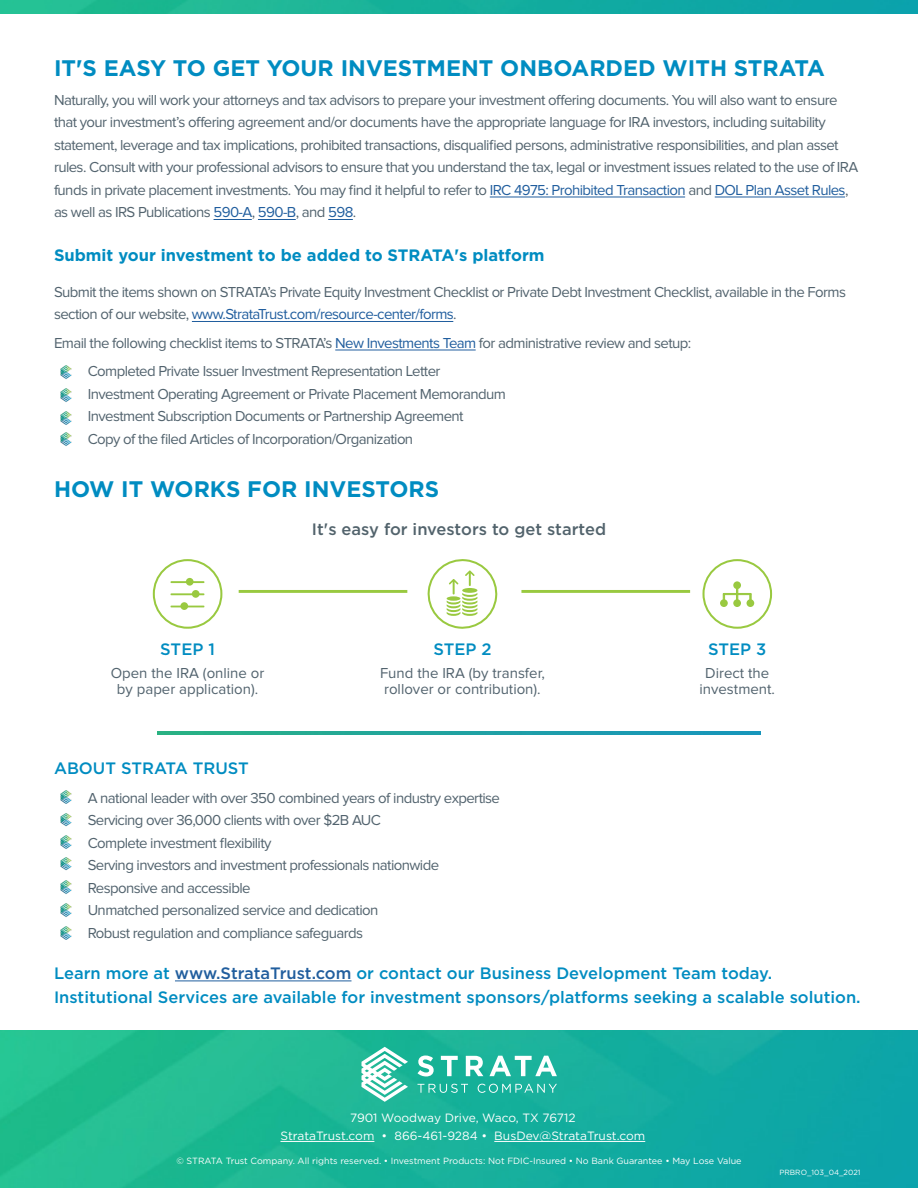
<style>
.page{position:relative;width:918px;height:1188px;background:#fff}
.page>*{position:absolute;margin:0;border:0;box-sizing:border-box;transform-origin:0 0}
.t1{font:700 22.5px "Gotham";color:#008cc1}
.t2{font:500 16.5px/24px "Gotham";color:#008cc1}
.t3{font:700 16.5px "Gotham";color:#008cc1}
.t4{font:500 16.5px "Gotham";color:#52636c}
.t5{font:15px/22.5px "Proxima Nova";letter-spacing:-.04em;color:#52636e}
.t6{font:15px/16.5px "Proxima Nova";color:#52636e;text-align:center}
.t7{font:12px/18px "Gotham";color:#fff;text-align:center}
.t8{font:9px "Gotham";color:#fff}
.t9{font:7.5px "Gotham";color:#fff}
.s1{color:#215e9e}
</style>
<div class="page">
<img style="left:0;top:1031px;width:918px;height:157px">
<hr style="left:490px;top:197px;width:195px;height:1px;background:#215e9e">
<hr style="left:715px;top:197px;width:130px;height:1px;background:#215e9e">
<hr style="left:214px;top:219px;width:38px;height:1px;background:#215e9e">
<hr style="left:258px;top:219px;width:38px;height:1px;background:#215e9e">
<svg style="left:328px;top:219px;width:25px;height:1px"></svg>
<hr style="left:192px;top:321px;width:261px;height:1px;background:#215e9e">
<hr style="left:335px;top:350px;width:141px;height:1px;background:#215e9e">
<hr style="left:175px;top:980px;width:177px;height:1px;background:#215e9e">
<div style="left:153px;top:559px;width:69px;height:70px;border:2px solid #99c940;border-radius:50%"></div>
<div style="left:171px;top:582px;width:33px;height:1px;border:1px solid #99c940"></div>
<div style="left:171px;top:594px;width:33px;height:1px;border:1px solid #99c940"></div>
<div style="left:171px;top:606px;width:33px;height:1px;border:1px solid #99c940"></div>
<div style="left:180px;top:602px;width:8px;height:8px;background:#99c940;border-radius:50%"></div>
<div style="left:192px;top:590px;width:8px;height:8px;background:#99c940;border-radius:50%"></div>
<div style="left:186px;top:578px;width:8px;height:8px;background:#99c940;border-radius:50%"></div>
<svg style="left:427px;top:559px;width:71px;height:70px"></svg>
<div style="left:702px;top:559px;width:70px;height:70px;border:2px solid #99c940;border-radius:50%"></div>
<div style="left:733px;top:599px;width:8px;height:8px;background:#99c940;border-radius:50%"></div>
<div style="left:733px;top:581px;width:8px;height:8px;background:#99c940;border-radius:50%"></div>
<div style="left:720px;top:599px;width:8px;height:8px;background:#99c940;border-radius:50%"></div>
<div style="left:747px;top:599px;width:7px;height:8px;background:#99c940;border-radius:50%"></div>
<div style="left:723px;top:593px;width:28px;height:2px;border:1px solid #99c940"></div>
<svg style="left:736px;top:589px;width:2px;height:10px"></svg>
<hr style="left:521px;top:590px;width:169px;height:3px;background:#99c940">
<hr style="left:239px;top:590px;width:168px;height:3px;background:#99c940">
<img style="left:158px;top:732px;width:602px;height:3px">
<svg style="left:60px;top:366px;width:12px;height:13px"></svg>
<img style="left:60px;top:411px;width:12px;height:14px">
<svg style="left:60px;top:389px;width:12px;height:13px"></svg>
<svg style="left:60px;top:433px;width:12px;height:13px"></svg>
<svg style="left:60px;top:790px;width:12px;height:13px"></svg>
<svg style="left:60px;top:881px;width:12px;height:13px"></svg>
<svg style="left:60px;top:836px;width:12px;height:13px"></svg>
<img style="left:60px;top:926px;width:12px;height:14px">
<svg style="left:60px;top:813px;width:12px;height:13px"></svg>
<svg style="left:60px;top:904px;width:12px;height:13px"></svg>
<svg style="left:60px;top:857px;width:12px;height:13px"></svg>
<img style="left:0;top:0;width:918px;height:14px">
<svg style="left:417px;top:1084px;width:51px;height:9px"></svg>
<svg style="left:478px;top:1084px;width:79px;height:9px"></svg>
<svg style="left:418px;top:1056px;width:16px;height:20px"></svg>
<svg style="left:441px;top:1056px;width:17px;height:20px"></svg>
<svg style="left:466px;top:1056px;width:17px;height:20px"></svg>
<svg style="left:489px;top:1056px;width:68px;height:20px"></svg>
<svg style="left:362px;top:1047px;width:46px;height:55px"></svg>
<hr style="left:280px;top:1141px;width:94px;height:1px;background:#fff">
<hr style="left:494px;top:1141px;width:151px;height:1px;background:#fff">
<h1 class="t1" style="left:54px;top:54px;width:772px">IT'S EASY TO GET YOUR INVESTMENT ONBOARDED WITH STRATA</h1>
<p class="t5" style="left:54px;top:89px;width:806px">Naturally, you will work your attorneys and tax advisors to prepare your investment offering documents. You will also want to ensure that your investment’s offering agreement and/or documents have the appropriate language for IRA investors, including suitability statement, leverage and tax implications, prohibited transactions, disqualified persons, administrative responsibilities, and plan asset rules. Consult with your professional advisors to ensure that you understand the tax, legal or investment issues related to the use of IRA funds in private placement investments. You may find it helpful to refer to <span class="s1">IRC 4975: Prohibited Transaction</span> and <span class="s1">DOL Plan Asset Rules</span>, as well as IRS Publications <span class="s1">590-A</span>, <span class="s1">590-B</span>, and <span class="s1">598</span>.</p>
<p class="t3" style="left:54px;top:244px;width:492px">Submit your investment to be added to STRATA's platform</p>
<p class="t5" style="left:54px;top:281px;width:794px">Submit the items shown on STRATA’s Private Equity Investment Checklist or Private Debt Investment Checklist, available in the Forms section of our website, <span class="s1">www.StrataTrust.com/resource-center/forms</span>.</p>
<p class="t5" style="left:54px;top:332px;width:639px">Email the following checklist items to STRATA’s <span class="s1">New Investments Team</span> for administrative review and setup:</p>
<p class="t5" style="left:61px;top:361px;width:381px">• Completed Private Issuer Investment Representation Letter</p>
<p class="t5" style="left:61px;top:383px;width:447px">• Investment Operating Agreement or Private Placement Memorandum</p>
<p class="t5" style="left:61px;top:406px;width:404px">• Investment Subscription Documents or Partnership Agreement</p>
<p class="t5" style="left:61px;top:428px;width:354px">• Copy of the filed Articles of Incorporation/Organization</p>
<h1 class="t1" style="left:54px;top:474px;width:387px">HOW IT WORKS FOR INVESTORS</h1>
<p class="t4" style="left:312px;top:518px;width:296px">It's easy for investors to get started</p>
<p class="t2" style="left:160px;top:637px;width:56px">STEP 1</p>
<p class="t6" style="left:111px;top:665px;width:155px">Open the IRA (online or by paper application).</p>
<p class="t2" style="left:433px;top:637px;width:60px">STEP 2</p>
<p class="t6" style="left:380px;top:665px;width:166px;text-align:left">Fund the IRA (by transfer, rollover or contribution).</p>
<p class="t2" style="left:54px;top:756px;width:196px">ABOUT STRATA TRUST</p>
<p class="t5" style="left:61px;top:787px;width:441px">• A national leader with over 350 combined years of industry expertise</p>
<p class="t5" style="left:61px;top:809px;width:322px">• Servicing over 36,000 clients with over $2B AUC</p>
<p class="t5" style="left:61px;top:832px;width:212px">• Complete investment flexibility</p>
<p class="t5" style="left:61px;top:854px;width:380px">• Serving investors and investment professionals nationwide</p>
<p class="t5" style="left:61px;top:877px;width:191px">• Responsive and accessible</p>
<p class="t5" style="left:61px;top:899px;width:319px">• Unmatched personalized service and dedication</p>
<p class="t5" style="left:61px;top:922px;width:304px">• Robust regulation and compliance safeguards</p>
<p class="t2" style="left:708px;top:637px;width:60px">STEP 3</p>
<p class="t6" style="left:700px;top:665px;width:77px">Direct the investment.</p>
<p class="t2" style="left:54px;top:961px;width:808px">Learn more at <span class="s1">www.StrataTrust.com</span> or contact our Business Development Team today.<br>Institutional Services are available for investment sponsors/platforms seeking a scalable solution.</p>
<p class="t7" style="left:281px;top:1109px;width:366px">7901 Woodway Drive, Waco, TX 76712<br>StrataTrust.com • 866-461-9284 • BusDev@StrataTrust.com</p>
<p class="t8" style="left:176px;top:1155px;width:567px">© STRATA Trust Company. All rights reserved. • Investment Products: Not FDIC-Insured • No Bank Guarantee • May Lose Value</p>
<p class="t9" style="left:779px;top:1167px;width:83px">PRBRO_103_04_2021</p>
</div>
